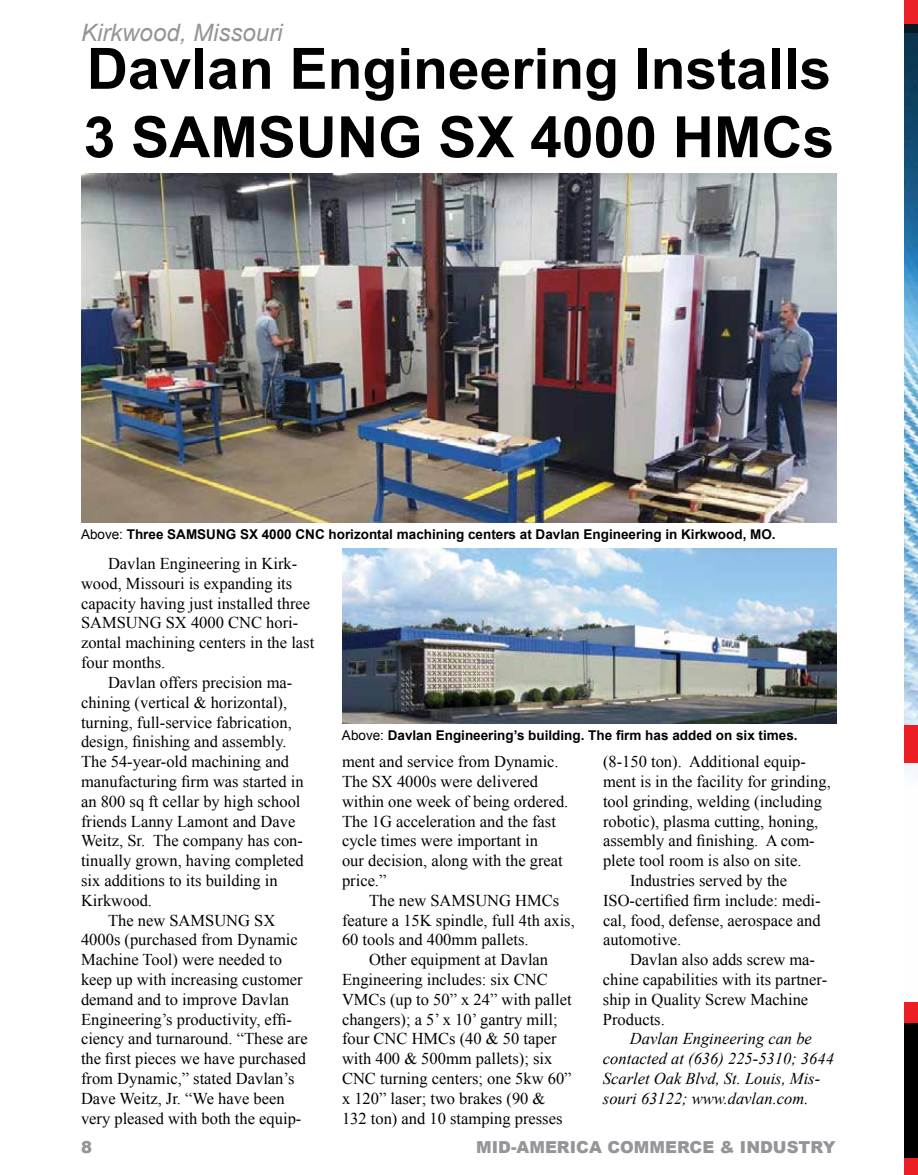
<style>
.page{position:relative;width:918px;height:1175px;background:#fff}
.page>*{position:absolute;margin:0;border:0;box-sizing:border-box;transform-origin:0 0}
.t1{font:700 57px/68.4px "Arial";color:#000}
.t2{font:italic 24px "Arial";color:#939598}
.t3{font:16.5px/19.8px "Times New Roman";color:#000}
.t4{font:italic 16.5px/19.8px "Times New Roman";color:#000}
.t5{font:16.5px "Arial MT Black";color:#939598}
.t6{font:700 13.5px "Arial";color:#000}
.s1{font-weight:400}
</style>
<div class="page">
<img style="left:81px;top:173px;width:756px;height:349px">
<img style="left:342px;top:548px;width:495px;height:175px">
<div style="left:904px;top:1001px;width:14px;height:173px;background:#ed1d24"></div>
<div style="left:904px;top:1022px;width:14px;height:135px;background:#000"></div>
<img style="left:904px;top:33px;width:14px;height:745px">
<div style="left:904px;top:0;width:14px;height:24px;background:#ec2127"></div>
<div style="left:904px;top:24px;width:14px;height:9px;background:#071923"></div>
<div style="left:904px;top:725px;width:14px;height:37px;background:#ed1d24"></div>
<h2 class="t2" style="left:81px;top:17px;width:203px">Kirkwood, Missouri</h2>
<h1 class="t1" style="left:84px;top:36px;width:752px">Davlan Engineering Installs<br>3 SAMSUNG SX 4000 HMCs</h1>
<p class="t6" style="left:81px;top:525px;width:696px"><span class="s1">Above:</span> Three SAMSUNG SX 4000 CNC horizontal machining centers at Davlan Engineering in Kirkwood, MO.</p>
<p class="t3" style="left:81px;top:553px;width:235px;text-indent:27px">Davlan Engineering in Kirk&shy;wood, Missouri is expanding its capacity having just installed three<br>SAMSUNG SX 4000 CNC hori&shy;zontal machining centers in the last four months.</p>
<p class="t3" style="left:108px;top:672px;width:186px">Davlan offers precision ma-</p>
<p class="t3" style="left:81px;top:692px;width:208px">chining (vertical &amp; horizontal),</p>
<p class="t3" style="left:81px;top:712px;width:212px">turning, full-service fabrication,</p>
<p class="t3" style="left:81px;top:731px;width:207px">design, finishing and assembly.</p>
<p class="t3" style="left:81px;top:751px;width:210px">The 54-year-old machining and</p>
<p class="t3" style="left:81px;top:771px;width:224px">manufacturing firm was started in</p>
<p class="t3" style="left:81px;top:791px;width:221px">an 800 sq ft cellar by high school</p>
<p class="t3" style="left:81px;top:811px;width:216px">friends Lanny Lamont and Dave</p>
<p class="t3" style="left:81px;top:830px;width:223px">Weitz, Sr. The company has con-</p>
<p class="t3" style="left:81px;top:850px;width:224px">tinually grown, having completed</p>
<p class="t3" style="left:81px;top:870px;width:198px">six additions to its building in</p>
<p class="t3" style="left:81px;top:890px;width:73px">Kirkwood.</p>
<p class="t3" style="left:108px;top:910px;width:169px">The new SAMSUNG SX</p>
<p class="t3" style="left:81px;top:929px;width:218px">4000s (purchased from Dynamic</p>
<p class="t3" style="left:81px;top:949px;width:203px">Machine Tool) were needed to</p>
<p class="t3" style="left:81px;top:969px;width:223px">keep up with increasing customer</p>
<p class="t3" style="left:81px;top:989px;width:210px">demand and to improve Davlan</p>
<p class="t3" style="left:81px;top:1009px;width:213px">Engineering’s productivity, effi-</p>
<p class="t3" style="left:81px;top:1028px;width:228px">ciency and turnaround. “These are</p>
<p class="t3" style="left:81px;top:1048px;width:226px">the first pieces we have purchased</p>
<p class="t3" style="left:81px;top:1068px;width:215px">from Dynamic,” stated Davlan’s</p>
<p class="t3" style="left:81px;top:1088px;width:205px">Dave Weitz, Jr. “We have been</p>
<p class="t3" style="left:81px;top:1108px;width:222px">very pleased with both the equip-</p>
<p class="t6" style="left:342px;top:726px;width:457px"><span class="s1">Above:</span> Davlan Engineering’s building. The firm has added on six times.</p>
<p class="t3" style="left:342px;top:751px;width:228px">ment and service from Dynamic.<br>The SX 4000s were delivered within one week of being ordered.<br>The 1G acceleration and the fast cycle times were important in<br>our decision, along with the great price.”</p>
<p class="t3" style="left:369px;top:890px;width:192px">The new SAMSUNG HMCs</p>
<p class="t3" style="left:342px;top:910px;width:234px">feature a 15K spindle, full 4th axis,</p>
<p class="t3" style="left:342px;top:929px;width:188px">60 tools and 400mm pallets.</p>
<p class="t3" style="left:369px;top:949px;width:181px">Other equipment at Davlan</p>
<p class="t3" style="left:342px;top:969px;width:207px">Engineering includes: six CNC</p>
<p class="t3" style="left:342px;top:989px;width:231px">VMCs (up to 50” x 24” with pallet</p>
<p class="t3" style="left:342px;top:1009px;width:217px">changers); a 5’ x 10’ gantry mill;</p>
<p class="t3" style="left:342px;top:1028px;width:216px">four CNC HMCs (40 &amp; 50 taper</p>
<p class="t3" style="left:342px;top:1048px;width:212px">with 400 &amp; 500mm pallets); six</p>
<p class="t3" style="left:342px;top:1068px;width:231px">CNC turning centers; one 5kw 60”</p>
<p class="t3" style="left:342px;top:1088px;width:205px">x 120” laser; two brakes (90 &amp;</p>
<p class="t3" style="left:342px;top:1108px;width:222px">132 ton) and 10 stamping presses</p>
<p class="t3" style="left:603px;top:751px;width:205px">(8-150 ton). Additional equip-</p>
<p class="t3" style="left:603px;top:771px;width:229px">ment is in the facility for grinding,</p>
<p class="t3" style="left:603px;top:791px;width:221px">tool grinding, welding (including</p>
<p class="t3" style="left:603px;top:811px;width:217px">robotic), plasma cutting, honing,</p>
<p class="t3" style="left:603px;top:830px;width:213px">assembly and finishing. A com-</p>
<p class="t3" style="left:603px;top:850px;width:200px">plete tool room is also on site.</p>
<p class="t3" style="left:630px;top:870px;width:159px">Industries served by the</p>
<p class="t3" style="left:603px;top:890px;width:219px">ISO-certified firm include: medi-</p>
<p class="t3" style="left:603px;top:910px;width:219px">cal, food, defense, aerospace and</p>
<p class="t3" style="left:603px;top:929px;width:80px">automotive.</p>
<p class="t3" style="left:630px;top:949px;width:187px">Davlan also adds screw ma-</p>
<p class="t3" style="left:603px;top:969px;width:226px">chine capabilities with its partner-</p>
<p class="t3" style="left:603px;top:989px;width:207px">ship in Quality Screw Machine</p>
<p class="t3" style="left:603px;top:1009px;width:63px">Products.</p>
<p class="t4" style="left:603px;top:1028px;width:232px;text-indent:27px">Davlan Engineering can be contacted at (636) 225-5310; 3644<br>Scarlet Oak Blvd, St. Louis, Mis&shy;souri 63122; www.davlan.com.</p>
<p class="t5" style="left:81px;top:1136px;width:13px">8</p>
<p class="t5" style="left:476px;top:1136px;width:361px">MID-AMERICA COMMERCE &amp; INDUSTRY</p>
</div>
